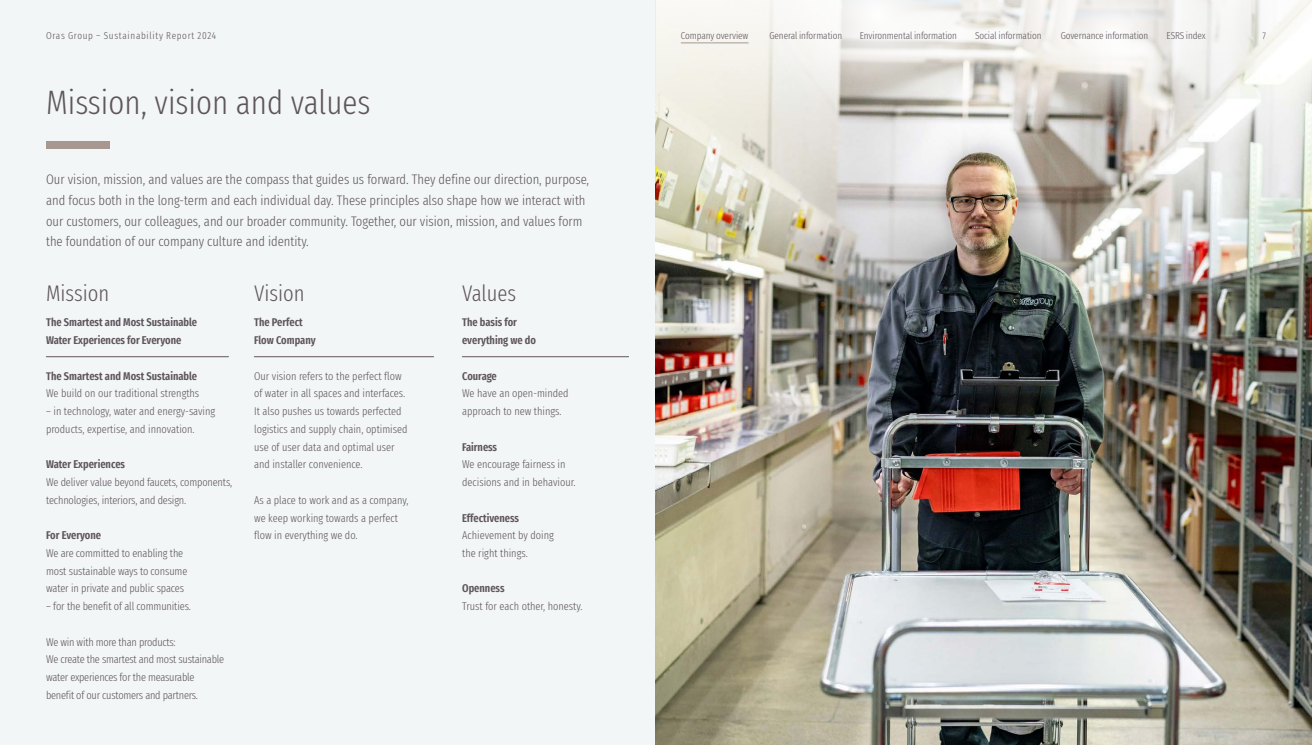
<style>
.page{position:relative;width:1312px;height:745px;background:#fff}
.page>*{position:absolute;margin:0;border:0;box-sizing:border-box;transform-origin:0 0}
.t1{font:300 extra-condensed 33.75px "Fira Sans";color:#5f555d}
.t2{font:300 extra-condensed 22.5px "Fira Sans";color:#5f555d}
.t3{font:300 extra-condensed 13.75px/20.6px "Fira Sans";color:#5f555d}
.t4{font:300 extra-condensed 11.25px/17.8px "Fira Sans";letter-spacing:-.005em;color:#5f555d}
.t5{font:600 extra-condensed 11.25px/17.8px "Fira Sans";color:#5f555d}
.t6{font:300 extra-condensed 10px "Fira Sans";letter-spacing:-.005em;color:#5f555d}
.t7{font:300 extra-condensed 10px "Fira Sans";letter-spacing:.07em;color:#5f555d}
.t8{font:300 extra-condensed 9.75px "Fira Sans";color:#5f555d}
</style>
<div class="page">
<div style="left:0;top:0;width:1311px;height:744px;background:#f2f6f7"></div>
<img style="left:656px;top:230px;width:655px;height:514px">
<svg style="left:656px;top:0;width:655px;height:230px"></svg>
<svg style="left:1014px;top:0;width:195px;height:122px"></svg>
<svg style="left:762px;top:0;width:229px;height:118px"></svg>
<div style="left:46px;top:142px;width:63px;height:7px;background:#a89791"></div>
<hr style="left:46px;top:356px;width:182px;height:1px;background:#5f555d">
<hr style="left:254px;top:356px;width:179px;height:1px;background:#5f555d">
<hr style="left:462px;top:356px;width:166px;height:1px;background:#5f555d">
<hr style="left:680px;top:43px;width:68px;height:1px;background:#a89791">
<p class="t7" style="left:46px;top:28px;width:171px">Oras Group – Sustainability Report 2024</p>
<p class="t6" style="left:680px;top:28px;width:69px">Company overview</p>
<p class="t6" style="left:769px;top:28px;width:74px">General information</p>
<p class="t6" style="left:859px;top:28px;width:99px">Environmental information</p>
<p class="t6" style="left:974px;top:28px;width:68px">Social information</p>
<p class="t6" style="left:1060px;top:28px;width:89px">Governance information</p>
<p class="t6" style="left:1166px;top:28px;width:41px">ESRS index</p>
<p class="t8" style="left:1261px;top:29px;width:5px">7</p>
<h1 class="t1" style="left:46px;top:78px;width:326px">Mission, vision and values</h1>
<p class="t3" style="left:46px;top:169px;width:544px">Our vision, mission, and values are the compass that guides us forward. They define our direction, purpose, and focus both in the long-term and each individual day. These principles also shape how we interact with our customers, our colleagues, and our broader community. Together, our vision, mission, and values form the foundation of our company culture and identity.</p>
<h2 class="t2" style="left:46px;top:277px;width:65px">Mission</h2>
<p class="t5" style="left:46px;top:313px;width:152px">The Smartest and Most Sustainable<br>Water Experiences for Everyone</p>
<p class="t5" style="left:46px;top:366px;width:152px">The Smartest and Most Sustainable</p>
<p class="t4" style="left:46px;top:384px;width:155px">We build on our traditional strengths</p>
<p class="t4" style="left:46px;top:402px;width:170px">– in technology, water and energy-saving products, expertise, and innovation.</p>
<p class="t5" style="left:46px;top:454px;width:80px">Water Experiences</p>
<p class="t4" style="left:46px;top:473px;width:188px">We deliver value beyond faucets, components, technologies, interiors, and design.</p>
<p class="t5" style="left:46px;top:525px;width:57px">For Everyone</p>
<p class="t4" style="left:46px;top:543px;width:143px">We are committed to enabling the most sustainable ways to consume water in private and public spaces</p>
<p class="t4" style="left:46px;top:597px;width:146px">– for the benefit of all communities.</p>
<p class="t4" style="left:46px;top:632px;width:179px">We win with more than products:<br>We create the smartest and most sustainable water experiences for the measurable benefit of our customers and partners.</p>
<h2 class="t2" style="left:254px;top:277px;width:52px">Vision</h2>
<p class="t5" style="left:254px;top:313px;width:63px">The Perfect<br>Flow Company</p>
<p class="t4" style="left:254px;top:366px;width:155px">Our vision refers to the perfect flow of water in all spaces and interfaces.<br>It also pushes us towards perfected logistics and supply chain, optimised use of user data and optimal user and installer convenience.</p>
<p class="t4" style="left:254px;top:490px;width:156px">As a place to work and as a company, we keep working towards a perfect flow in everything we do.</p>
<h2 class="t2" style="left:462px;top:277px;width:55px">Values</h2>
<p class="t5" style="left:462px;top:313px;width:75px">The basis for everything we do</p>
<p class="t5" style="left:462px;top:366px;width:36px">Courage</p>
<p class="t4" style="left:462px;top:384px;width:108px">We have an open-minded approach to new things.</p>
<p class="t5" style="left:462px;top:437px;width:36px">Fairness</p>
<p class="t4" style="left:462px;top:455px;width:115px">We encourage fairness in decisions and in behaviour.</p>
<p class="t5" style="left:462px;top:507px;width:58px">Effectiveness</p>
<p class="t4" style="left:462px;top:526px;width:93px">Achievement by doing the right things.</p>
<p class="t5" style="left:462px;top:578px;width:44px">Openness</p>
<p class="t4" style="left:462px;top:597px;width:122px">Trust for each other, honesty.</p>
</div>
